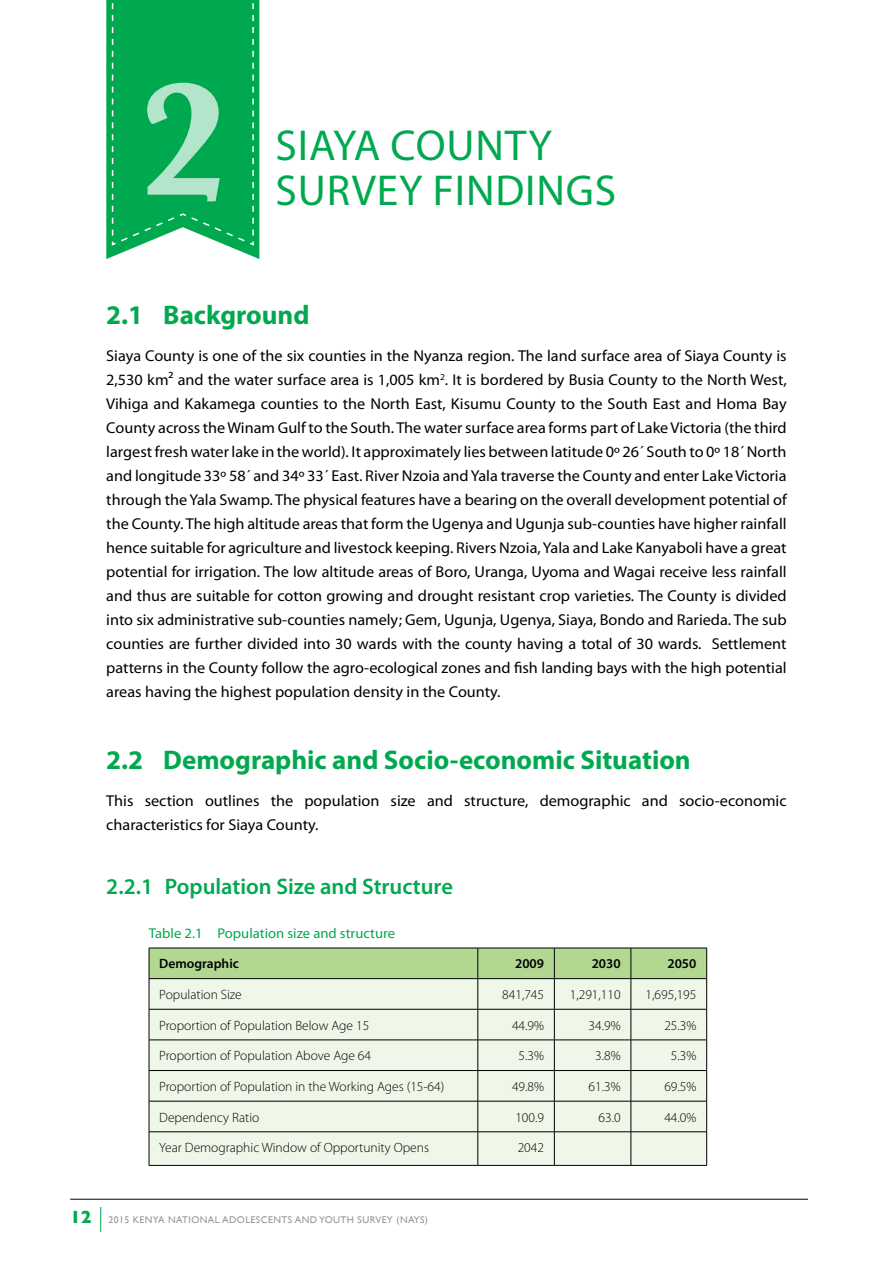
<style>
.page{position:relative;width:893px;height:1263px;background:#fff}
.page>*{position:absolute;margin:0;border:0;box-sizing:border-box;transform-origin:0 0}
.t1{font:700 166.5px "Baskerville";color:#b3e5ca}
.t2{font:43.35px/45px "Myriad Pro";letter-spacing:.02em;color:#00a94f}
.t3{font:700 27px "Myriad Pro";color:#00a94f}
.t4{font:600 22.5px "Myriad Pro";color:#00a94f}
.t5{font:15.75px/24px "Myriad Pro";color:#000;text-align:justify}
.t6{font:14.25px "Myriad Pro";color:#00a94f}
.t7{font:300 13.5px "Myriad Pro";color:#000}
.t8{font:600 13.5px "Myriad Pro";color:#000}
.t9{font:9.75px "Gill Sans";letter-spacing:.045em;color:#939598}
.s1{font-weight:700;font-size:18px;color:#00a94f}
</style>
<div class="page">
<hr style="left:70px;top:1199px;width:738px;height:1px;background:#000">
<svg style="left:100px;top:1207px;width:1px;height:25px"></svg>
<svg style="left:106px;top:0;width:153px;height:259px;background:#15b05d"></svg>
<div style="left:150px;top:949px;width:556px;height:29px;background:#b1d791"></div>
<div style="left:150px;top:979px;width:556px;height:186px;background:#eff7e9"></div>
<hr style="left:149px;top:948px;width:329px;height:1px;background:#000">
<hr style="left:149px;top:948px;width:1px;height:30px;background:#000">
<hr style="left:478px;top:948px;width:76px;height:1px;background:#000">
<hr style="left:478px;top:948px;width:1px;height:30px;background:#000">
<hr style="left:554px;top:948px;width:77px;height:1px;background:#000">
<hr style="left:554px;top:948px;width:1px;height:30px;background:#000">
<hr style="left:631px;top:948px;width:76px;height:1px;background:#000">
<hr style="left:631px;top:948px;width:1px;height:30px;background:#000">
<hr style="left:706px;top:948px;width:1px;height:30px;background:#000">
<hr style="left:149px;top:978px;width:329px;height:1px;background:#000">
<hr style="left:149px;top:979px;width:1px;height:30px;background:#000">
<hr style="left:478px;top:978px;width:76px;height:1px;background:#000">
<hr style="left:478px;top:979px;width:1px;height:30px;background:#000">
<hr style="left:554px;top:978px;width:77px;height:1px;background:#000">
<hr style="left:554px;top:979px;width:1px;height:30px;background:#000">
<hr style="left:631px;top:978px;width:76px;height:1px;background:#000">
<hr style="left:631px;top:979px;width:1px;height:30px;background:#000">
<hr style="left:706px;top:979px;width:1px;height:30px;background:#000">
<hr style="left:149px;top:1009px;width:329px;height:1px;background:#000">
<hr style="left:149px;top:1009px;width:1px;height:31px;background:#000">
<hr style="left:478px;top:1009px;width:76px;height:1px;background:#000">
<hr style="left:478px;top:1009px;width:1px;height:31px;background:#000">
<hr style="left:554px;top:1009px;width:77px;height:1px;background:#000">
<hr style="left:554px;top:1009px;width:1px;height:31px;background:#000">
<hr style="left:631px;top:1009px;width:76px;height:1px;background:#000">
<hr style="left:631px;top:1009px;width:1px;height:31px;background:#000">
<hr style="left:706px;top:1009px;width:1px;height:31px;background:#000">
<hr style="left:149px;top:1040px;width:329px;height:1px;background:#000">
<hr style="left:149px;top:1040px;width:1px;height:30px;background:#000">
<hr style="left:478px;top:1040px;width:76px;height:1px;background:#000">
<hr style="left:478px;top:1040px;width:1px;height:30px;background:#000">
<hr style="left:554px;top:1040px;width:77px;height:1px;background:#000">
<hr style="left:554px;top:1040px;width:1px;height:30px;background:#000">
<hr style="left:631px;top:1040px;width:76px;height:1px;background:#000">
<hr style="left:631px;top:1040px;width:1px;height:30px;background:#000">
<hr style="left:706px;top:1040px;width:1px;height:30px;background:#000">
<hr style="left:149px;top:1070px;width:329px;height:1px;background:#000">
<hr style="left:149px;top:1071px;width:1px;height:30px;background:#000">
<hr style="left:478px;top:1070px;width:76px;height:1px;background:#000">
<hr style="left:478px;top:1071px;width:1px;height:30px;background:#000">
<hr style="left:554px;top:1070px;width:77px;height:1px;background:#000">
<hr style="left:554px;top:1071px;width:1px;height:30px;background:#000">
<hr style="left:631px;top:1070px;width:76px;height:1px;background:#000">
<hr style="left:631px;top:1071px;width:1px;height:30px;background:#000">
<hr style="left:706px;top:1071px;width:1px;height:30px;background:#000">
<hr style="left:149px;top:1101px;width:329px;height:1px;background:#000">
<hr style="left:149px;top:1101px;width:1px;height:30px;background:#000">
<hr style="left:478px;top:1101px;width:76px;height:1px;background:#000">
<hr style="left:478px;top:1101px;width:1px;height:30px;background:#000">
<hr style="left:554px;top:1101px;width:77px;height:1px;background:#000">
<hr style="left:554px;top:1101px;width:1px;height:30px;background:#000">
<hr style="left:631px;top:1101px;width:76px;height:1px;background:#000">
<hr style="left:631px;top:1101px;width:1px;height:30px;background:#000">
<hr style="left:706px;top:1101px;width:1px;height:30px;background:#000">
<hr style="left:149px;top:1131px;width:329px;height:1px;background:#000">
<hr style="left:149px;top:1132px;width:1px;height:33px;background:#000">
<hr style="left:478px;top:1131px;width:76px;height:1px;background:#000">
<hr style="left:478px;top:1132px;width:1px;height:33px;background:#000">
<hr style="left:554px;top:1131px;width:77px;height:1px;background:#000">
<hr style="left:554px;top:1132px;width:1px;height:33px;background:#000">
<hr style="left:631px;top:1131px;width:76px;height:1px;background:#000">
<hr style="left:631px;top:1132px;width:1px;height:33px;background:#000">
<hr style="left:706px;top:1132px;width:1px;height:33px;background:#000">
<hr style="left:149px;top:1165px;width:329px;height:1px;background:#000">
<hr style="left:478px;top:1165px;width:76px;height:1px;background:#000">
<hr style="left:554px;top:1165px;width:77px;height:1px;background:#000">
<hr style="left:631px;top:1165px;width:76px;height:1px;background:#000">
<h1 class="t1" style="left:138px;top:24px;width:92px">2</h1>
<h2 class="t2" style="left:276px;top:122px;width:342px">SIAYA COUNTY<br>SURVEY FINDINGS</h2>
<h3 class="t3" style="left:106px;top:298px;width:205px">2.1 Background</h3>
<p class="t5" style="left:106px;top:343px;width:682px">Siaya County is one of the six counties in the Nyanza region. The land surface area of Siaya County is 2,530 km² and the water surface area is 1,005 km<sup>2</sup>. It is bordered by Busia County to the North West, Vihiga and Kakamega counties to the North East, Kisumu County to the South East and Homa Bay County across the Winam Gulf to the South. The water surface area forms part of Lake Victoria (the third largest fresh water lake in the world). It approximately lies between latitude 0º 26´ South to 0º 18´ North and longitude 33º 58´ and 34º 33´ East. River Nzoia and Yala traverse the County and enter Lake Victoria through the Yala Swamp. The physical features have a bearing on the overall development potential of the County. The high altitude areas that form the Ugenya and Ugunja sub-counties have higher rainfall hence suitable for agriculture and livestock keeping. Rivers Nzoia, Yala and Lake Kanyaboli have a great potential for irrigation. The low altitude areas of Boro, Uranga, Uyoma and Wagai receive less rainfall and thus are suitable for cotton growing and drought resistant crop varieties. The County is divided into six administrative sub-counties namely; Gem, Ugunja, Ugenya, Siaya, Bondo and Rarieda. The sub counties are further divided into 30 wards with the county having a total of 30 wards. Settlement patterns in the County follow the agro-ecological zones and fish landing bays with the high potential areas having the highest population density in the County.</p>
<h3 class="t3" style="left:106px;top:742px;width:586px">2.2 Demographic and Socio-economic Situation</h3>
<p class="t5" style="left:106px;top:788px;width:682px">This section outlines the population size and structure, demographic and socio-economic characteristics for Siaya County.</p>
<h3 class="t4" style="left:106px;top:872px;width:348px">2.2.1 Population Size and Structure</h3>
<p class="t6" style="left:149px;top:924px;width:248px">Table 2.1 Population size and structure</p>
<p class="t8" style="left:159px;top:955px;width:81px">Demographic</p>
<p class="t8" style="left:515px;top:955px;width:30px">2009</p>
<p class="t8" style="left:592px;top:955px;width:30px">2030</p>
<p class="t8" style="left:667px;top:955px;width:30px">2050</p>
<p class="t7" style="left:159px;top:986px;width:84px">Population Size</p>
<p class="t7" style="left:502px;top:986px;width:43px">841,745</p>
<p class="t7" style="left:570px;top:986px;width:52px">1,291,110</p>
<p class="t7" style="left:646px;top:986px;width:52px">1,695,195</p>
<p class="t7" style="left:159px;top:1017px;width:211px">Proportion of Population Below Age 15</p>
<p class="t7" style="left:512px;top:1017px;width:34px">44.9%</p>
<p class="t7" style="left:589px;top:1017px;width:34px">34.9%</p>
<p class="t7" style="left:664px;top:1017px;width:34px">25.3%</p>
<p class="t7" style="left:159px;top:1048px;width:213px">Proportion of Population Above Age 64</p>
<p class="t7" style="left:519px;top:1048px;width:27px">5.3%</p>
<p class="t7" style="left:595px;top:1048px;width:27px">3.8%</p>
<p class="t7" style="left:671px;top:1048px;width:27px">5.3%</p>
<p class="t7" style="left:159px;top:1078px;width:287px">Proportion of Population in the Working Ages (15-64)</p>
<p class="t7" style="left:512px;top:1078px;width:34px">49.8%</p>
<p class="t7" style="left:589px;top:1078px;width:34px">61.3%</p>
<p class="t7" style="left:664px;top:1078px;width:34px">69.5%</p>
<p class="t7" style="left:159px;top:1109px;width:102px">Dependency Ratio</p>
<p class="t7" style="left:515px;top:1109px;width:30px">100.9</p>
<p class="t7" style="left:598px;top:1109px;width:24px">63.0</p>
<p class="t7" style="left:664px;top:1109px;width:34px">44.0%</p>
<p class="t7" style="left:159px;top:1139px;width:271px">Year Demographic Window of Opportunity Opens</p>
<p class="t7" style="left:518px;top:1139px;width:28px">2042</p>
<p class="t9" style="left:70px;top:1214px;width:359px"><span class="s1">12</span> 2015 KENYA NATIONAL ADOLESCENTS AND YOUTH SURVEY (NAYS)</p>
</div>
